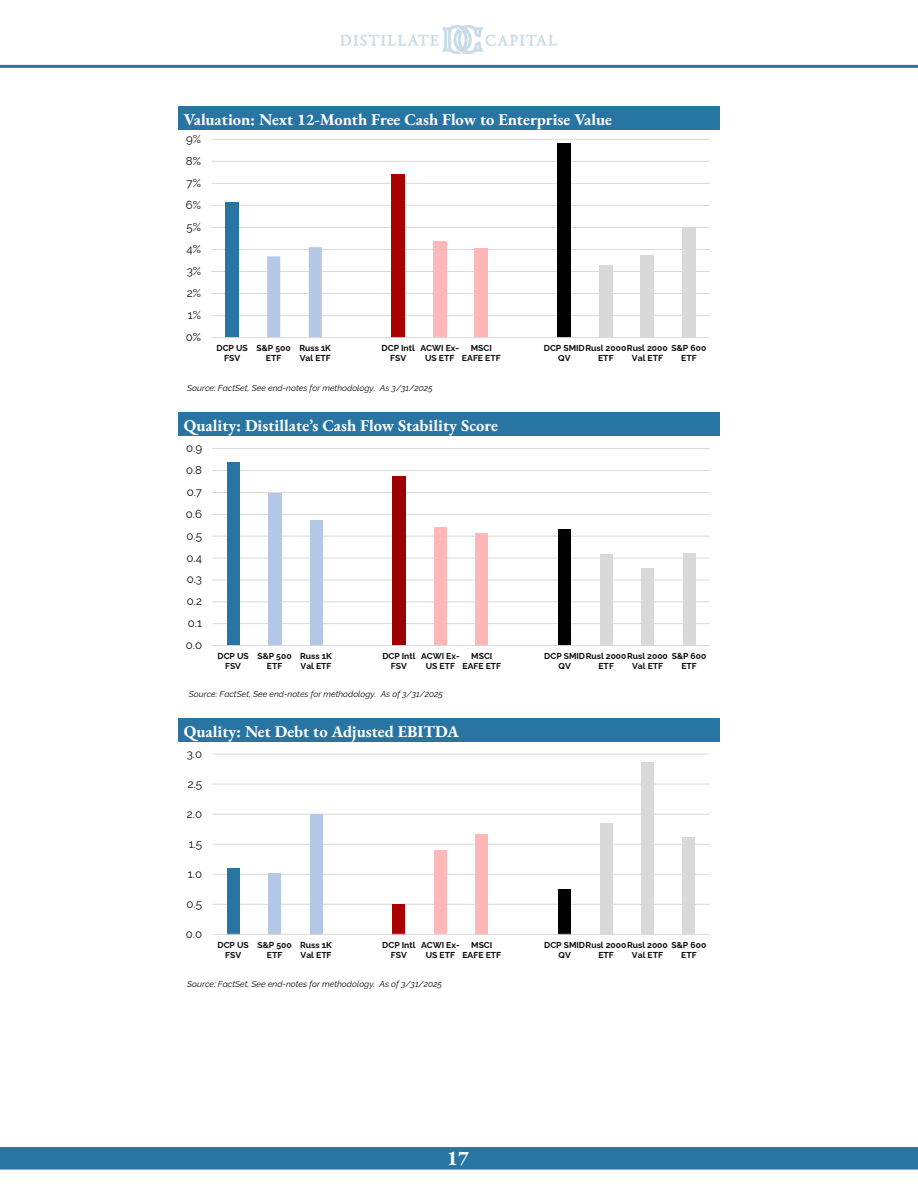
<style>
.page{position:relative;width:918px;height:1188px;background:#fff}
.page>*{position:absolute;margin:0;border:0;box-sizing:border-box;transform-origin:0 0}
.t1{font:700 21px "EB Garamond";color:#fff}
.Chart_Header{font:700 16.5px "EB Garamond";color:#fff}
.t2{font:11.55px "Raleway";color:#0d0d0d}
.t3{font:11.4px "Raleway";color:#0d0d0d}
.t4{font:700 8.7px/10.2px "Raleway";color:#0d0d0d;text-align:center}
.t5{font:italic 8.7px "Raleway";color:#0d0d0d}
.t6{font:700 8.55px/10.1px "Raleway";color:#0d0d0d;text-align:center}
.t7{font:italic 8.55px "Raleway";color:#0d0d0d}
</style>
<div class="page">
<div style="left:0;top:1147px;width:918px;height:23px;background:#2874a2"></div>
<hr style="left:0;top:65px;width:918px;height:3px;background:#2874a2">
<img style="left:341px;top:26px;width:215px;height:27px">
<div style="left:178px;top:106px;width:542px;height:24px;background:#2874a2"></div>
<div style="left:178px;top:412px;width:542px;height:24px;background:#2874a2"></div>
<div style="left:178px;top:718px;width:542px;height:24px;background:#2874a2"></div>
<hr style="left:211px;top:315px;width:499px;height:1px;background:#d9d9d9">
<hr style="left:211px;top:293px;width:499px;height:1px;background:#d9d9d9">
<hr style="left:211px;top:271px;width:499px;height:1px;background:#d9d9d9">
<hr style="left:211px;top:249px;width:499px;height:1px;background:#d9d9d9">
<hr style="left:211px;top:227px;width:499px;height:1px;background:#d9d9d9">
<hr style="left:211px;top:205px;width:499px;height:1px;background:#d9d9d9">
<hr style="left:211px;top:183px;width:499px;height:1px;background:#d9d9d9">
<hr style="left:211px;top:161px;width:499px;height:1px;background:#d9d9d9">
<hr style="left:211px;top:139px;width:499px;height:1px;background:#d9d9d9">
<div style="left:226px;top:202px;width:13px;height:136px;background:#2874a2"></div>
<div style="left:392px;top:174px;width:13px;height:164px;background:#a80000"></div>
<div style="left:433px;top:241px;width:13px;height:97px;background:#ffb7b7"></div>
<div style="left:475px;top:248px;width:13px;height:90px;background:#ffb7b7"></div>
<div style="left:558px;top:143px;width:13px;height:195px;background:#000"></div>
<div style="left:599px;top:265px;width:13px;height:73px;background:#d9d9d9"></div>
<div style="left:641px;top:255px;width:13px;height:83px;background:#d9d9d9"></div>
<div style="left:682px;top:228px;width:13px;height:110px;background:#d9d9d9"></div>
<svg style="left:267px;top:247px;width:55px;height:90px"></svg>
<hr style="left:211px;top:337px;width:499px;height:1px;background:#d9d9d9">
<hr style="left:212px;top:623px;width:498px;height:1px;background:#d9d9d9">
<hr style="left:212px;top:602px;width:498px;height:1px;background:#d9d9d9">
<hr style="left:212px;top:580px;width:498px;height:1px;background:#d9d9d9">
<hr style="left:212px;top:558px;width:498px;height:1px;background:#d9d9d9">
<hr style="left:212px;top:536px;width:498px;height:1px;background:#d9d9d9">
<hr style="left:212px;top:514px;width:498px;height:1px;background:#d9d9d9">
<hr style="left:212px;top:492px;width:498px;height:1px;background:#d9d9d9">
<hr style="left:212px;top:470px;width:498px;height:1px;background:#d9d9d9">
<hr style="left:212px;top:448px;width:498px;height:1px;background:#d9d9d9">
<div style="left:227px;top:462px;width:13px;height:184px;background:#2874a2"></div>
<div style="left:268px;top:493px;width:13px;height:153px;background:#b4c7e7"></div>
<div style="left:310px;top:521px;width:13px;height:125px;background:#b4c7e7"></div>
<div style="left:392px;top:476px;width:13px;height:170px;background:#9a0000"></div>
<div style="left:434px;top:527px;width:13px;height:119px;background:#ffb7b7"></div>
<div style="left:475px;top:533px;width:13px;height:113px;background:#ffb7b7"></div>
<div style="left:558px;top:529px;width:13px;height:117px;background:#000"></div>
<div style="left:600px;top:554px;width:13px;height:92px;background:#d9d9d9"></div>
<div style="left:641px;top:568px;width:13px;height:78px;background:#d9d9d9"></div>
<div style="left:683px;top:553px;width:13px;height:93px;background:#d9d9d9"></div>
<hr style="left:212px;top:645px;width:498px;height:1px;background:#d9d9d9">
<hr style="left:213px;top:904px;width:497px;height:1px;background:#d9d9d9">
<hr style="left:213px;top:874px;width:497px;height:1px;background:#d9d9d9">
<hr style="left:213px;top:844px;width:497px;height:1px;background:#d9d9d9">
<hr style="left:213px;top:814px;width:497px;height:1px;background:#d9d9d9">
<hr style="left:213px;top:784px;width:497px;height:1px;background:#d9d9d9">
<hr style="left:213px;top:754px;width:497px;height:1px;background:#d9d9d9">
<div style="left:227px;top:868px;width:13px;height:66px;background:#2874a2"></div>
<div style="left:268px;top:873px;width:13px;height:61px;background:#b4c7e7"></div>
<div style="left:310px;top:814px;width:13px;height:120px;background:#b4c7e7"></div>
<div style="left:392px;top:904px;width:13px;height:30px;background:#a80000"></div>
<div style="left:434px;top:850px;width:13px;height:84px;background:#ffb7b7"></div>
<div style="left:475px;top:834px;width:13px;height:100px;background:#ffb7b7"></div>
<div style="left:558px;top:889px;width:13px;height:45px;background:#000"></div>
<div style="left:600px;top:823px;width:13px;height:111px;background:#d9d9d9"></div>
<div style="left:641px;top:762px;width:13px;height:172px;background:#d9d9d9"></div>
<div style="left:682px;top:838px;width:13px;height:96px;background:#d9d9d9"></div>
<hr style="left:213px;top:934px;width:497px;height:1px;background:#d9d9d9">
<p class="Chart_Header" style="left:184px;top:107px;width:430px">Valuation: Next 12-Month Free Cash Flow to Enterprise Value</p>
<p class="t2" style="left:186px;top:130px;width:17px">9%</p>
<p class="t2" style="left:186px;top:152px;width:17px">8%</p>
<p class="t2" style="left:187px;top:174px;width:16px">7%</p>
<p class="t2" style="left:186px;top:196px;width:17px">6%</p>
<p class="t2" style="left:187px;top:218px;width:16px">5%</p>
<p class="t2" style="left:187px;top:240px;width:16px">4%</p>
<p class="t2" style="left:187px;top:262px;width:16px">3%</p>
<p class="t2" style="left:187px;top:284px;width:16px">2%</p>
<p class="t2" style="left:188px;top:306px;width:15px">1%</p>
<p class="t2" style="left:186px;top:328px;width:17px">0%</p>
<p class="t4" style="left:217px;top:342px;width:33px">DCP US<br>FSV</p>
<p class="t4" style="left:257px;top:342px;width:36px">S&amp;P 500<br>ETF</p>
<p class="t4" style="left:299px;top:342px;width:33px;text-align:left">Russ 1K<br>Val ETF</p>
<p class="t4" style="left:382px;top:342px;width:35px">DCP Intl<br>FSV</p>
<p class="t4" style="left:420px;top:342px;width:40px">ACWI Ex-<br>US ETF</p>
<p class="t4" style="left:462px;top:342px;width:40px">MSCI<br>EAFE ETF</p>
<p class="t4" style="left:558px;top:342px;width:150px;text-align:left;text-indent:-14px">DCP SMIDRusl 2000Rusl 2000 S&amp;P 600<br>QV</p>
<p class="t4" style="left:598px;top:352px;width:17px">ETF</p>
<p class="t4" style="left:632px;top:352px;width:33px">Val ETF</p>
<p class="t4" style="left:681px;top:352px;width:17px">ETF</p>
<p class="t5" style="left:187px;top:381px;width:247px">Source: FactSet, See end-notes for methodology. As 3/31/2025</p>
<p class="Chart_Header" style="left:184px;top:413px;width:316px">Quality: Distillate’s Cash Flow Stability Score</p>
<p class="t3" style="left:186px;top:439px;width:17px">0.9</p>
<p class="t3" style="left:186px;top:461px;width:17px">0.8</p>
<p class="t3" style="left:187px;top:483px;width:17px">0.7</p>
<p class="t3" style="left:186px;top:505px;width:18px">0.6</p>
<p class="t3" style="left:187px;top:527px;width:17px">0.5</p>
<p class="t3" style="left:187px;top:549px;width:17px">0.4</p>
<p class="t3" style="left:187px;top:570px;width:17px">0.3</p>
<p class="t3" style="left:187px;top:592px;width:17px">0.2</p>
<p class="t3" style="left:188px;top:614px;width:16px">0.1</p>
<p class="t3" style="left:186px;top:636px;width:18px">0.0</p>
<p class="t6" style="left:218px;top:650px;width:33px">DCP US<br>FSV</p>
<p class="t6" style="left:258px;top:650px;width:36px">S&amp;P 500<br>ETF</p>
<p class="t6" style="left:300px;top:650px;width:33px;text-align:left">Russ 1K<br>Val ETF</p>
<p class="t6" style="left:382px;top:650px;width:35px">DCP Intl<br>FSV</p>
<p class="t6" style="left:421px;top:650px;width:40px">ACWI Ex-<br>US ETF</p>
<p class="t6" style="left:463px;top:650px;width:40px">MSCI<br>EAFE ETF</p>
<p class="t6" style="left:559px;top:650px;width:149px;text-align:left;text-indent:-14px">DCP SMIDRusl 2000Rusl 2000 S&amp;P 600<br>QV</p>
<p class="t6" style="left:598px;top:660px;width:17px">ETF</p>
<p class="t6" style="left:632px;top:660px;width:32px">Val ETF</p>
<p class="t6" style="left:681px;top:660px;width:17px">ETF</p>
<p class="t7" style="left:189px;top:687px;width:256px">Source: FactSet, See end-notes for methodology. As of 3/31/2025</p>
<p class="Chart_Header" style="left:184px;top:719px;width:277px">Quality: Net Debt to Adjusted EBITDA</p>
<p class="t2" style="left:187px;top:744px;width:17px">3.0</p>
<p class="t2" style="left:188px;top:775px;width:16px">2.5</p>
<p class="t2" style="left:187px;top:805px;width:17px">2.0</p>
<p class="t2" style="left:189px;top:835px;width:15px">1.5</p>
<p class="t2" style="left:188px;top:865px;width:16px">1.0</p>
<p class="t2" style="left:187px;top:895px;width:17px">0.5</p>
<p class="t2" style="left:186px;top:925px;width:18px">0.0</p>
<p class="t4" style="left:218px;top:939px;width:33px">DCP US<br>FSV</p>
<p class="t4" style="left:258px;top:939px;width:36px">S&amp;P 500<br>ETF</p>
<p class="t4" style="left:300px;top:939px;width:33px;text-align:left">Russ 1K<br>Val ETF</p>
<p class="t4" style="left:382px;top:939px;width:35px">DCP Intl<br>FSV</p>
<p class="t4" style="left:421px;top:939px;width:40px">ACWI Ex-<br>US ETF</p>
<p class="t4" style="left:462px;top:939px;width:40px">MSCI<br>EAFE ETF</p>
<p class="t4" style="left:558px;top:939px;width:149px;text-align:left;text-indent:-14px">DCP SMIDRusl 2000Rusl 2000 S&amp;P 600<br>QV</p>
<p class="t4" style="left:598px;top:949px;width:17px">ETF</p>
<p class="t4" style="left:632px;top:949px;width:33px">Val ETF</p>
<p class="t4" style="left:681px;top:949px;width:17px">ETF</p>
<p class="t5" style="left:187px;top:977px;width:257px">Source: FactSet, See end-notes for methodology. As of 3/31/2025</p>
<p class="t1" style="left:447px;top:1143px;width:24px">17</p>
</div>
